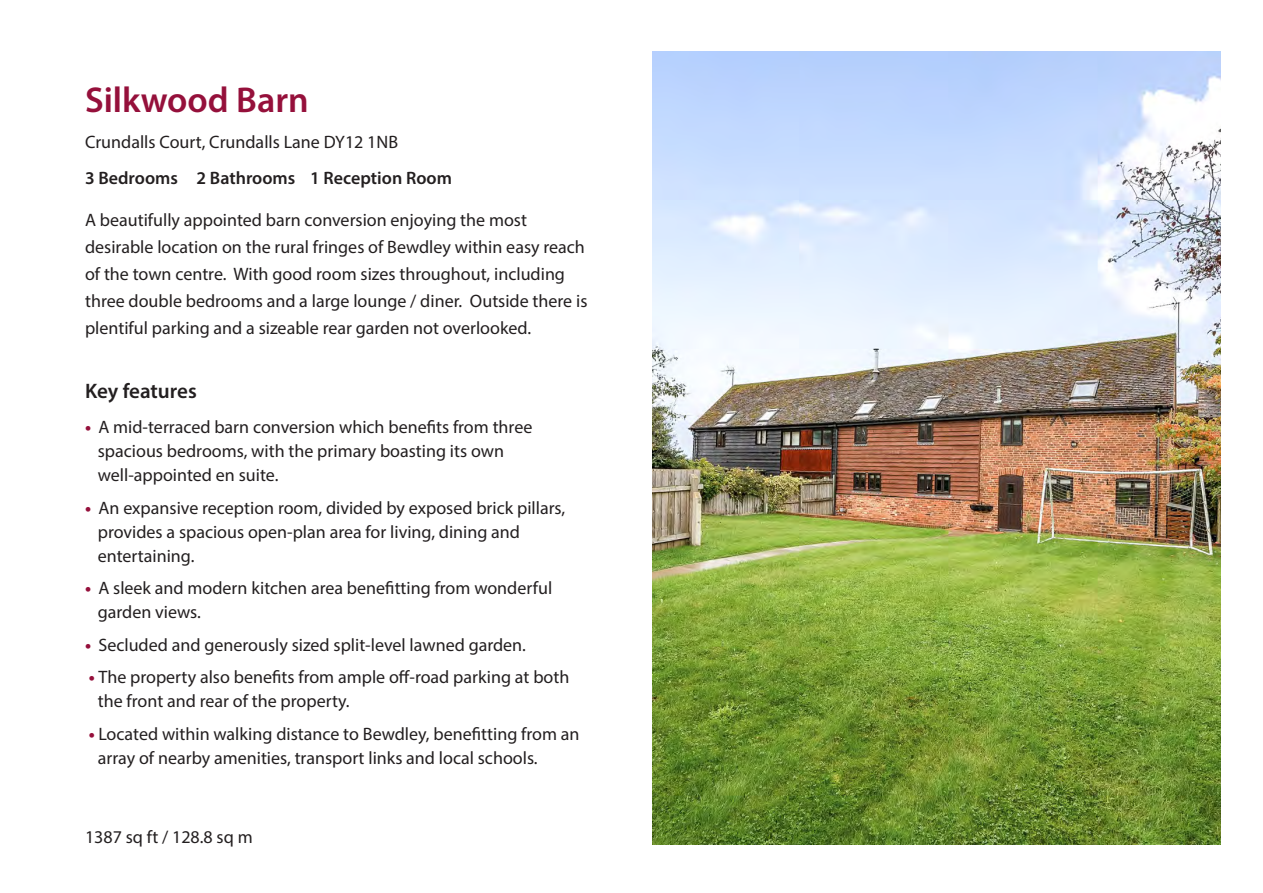
<style>
.page{position:relative;width:1263px;height:893px;background:#fff}
.page>*{position:absolute;margin:0;border:0;box-sizing:border-box;transform-origin:0 0}
.t1{font:600 36px "Myriad Pro";color:#95103b}
.t2{font:600 21px "Myriad Pro";letter-spacing:-.005em;color:#231f20}
.t3{font:18px/24px "Myriad Pro";color:#231f20}
.t4{font:600 18px "Myriad Pro";color:#231f20}
.s1{font-weight:700;color:#95103b}
</style>
<div class="page">
<img style="left:653px;top:51px;width:567px;height:793px">
<p class="t1" style="left:85px;top:77px;width:225px">Silkwood Barn</p>
<p class="t3" style="left:85px;top:130px;width:315px">Crundalls Court, Crundalls Lane DY12 1NB</p>
<p class="t4" style="left:85px;top:166px;width:368px">3 Bedrooms 2 Bathrooms 1 Reception Room</p>
<p class="t3" style="left:85px;top:206px;width:504px;line-height:27px">A beautifully appointed barn conversion enjoying the most desirable location on the rural fringes of Bewdley within easy reach of the town centre. With good room sizes throughout, including three double bedrooms and a large lounge / diner. Outside there is plentiful parking and a sizeable rear garden not overlooked.</p>
<p class="t2" style="left:85px;top:378px;width:113px">Key features</p>
<p class="t3" style="left:98px;top:415px;width:436px;text-indent:-13px"><span class="s1">•</span> A mid-terraced barn conversion which benefits from three spacious bedrooms, with the primary boasting its own well-appointed en suite.</p>
<p class="t3" style="left:98px;top:495px;width:469px;text-indent:-13px"><span class="s1">•</span> An expansive reception room, divided by exposed brick pillars, provides a spacious open-plan area for living, dining and entertaining.</p>
<p class="t3" style="left:98px;top:576px;width:456px;text-indent:-13px"><span class="s1">•</span> A sleek and modern kitchen area benefitting from wonderful garden views.</p>
<p class="t3" style="left:85px;top:632px;width:442px"><span class="s1">•</span> Secluded and generously sized split-level lawned garden.</p>
<p class="t3" style="left:98px;top:665px;width:473px;text-indent:-9px"><span class="s1">•</span> The property also benefits from ample off-road parking at both the front and rear of the property.</p>
<p class="t3" style="left:98px;top:721px;width:483px;text-indent:-9px"><span class="s1">•</span> Located within walking distance to Bewdley, benefitting from an array of nearby amenities, transport links and local schools.</p>
<p class="t3" style="left:85px;top:825px;width:169px">1387 sq ft / 128.8 sq m</p>
</div>
